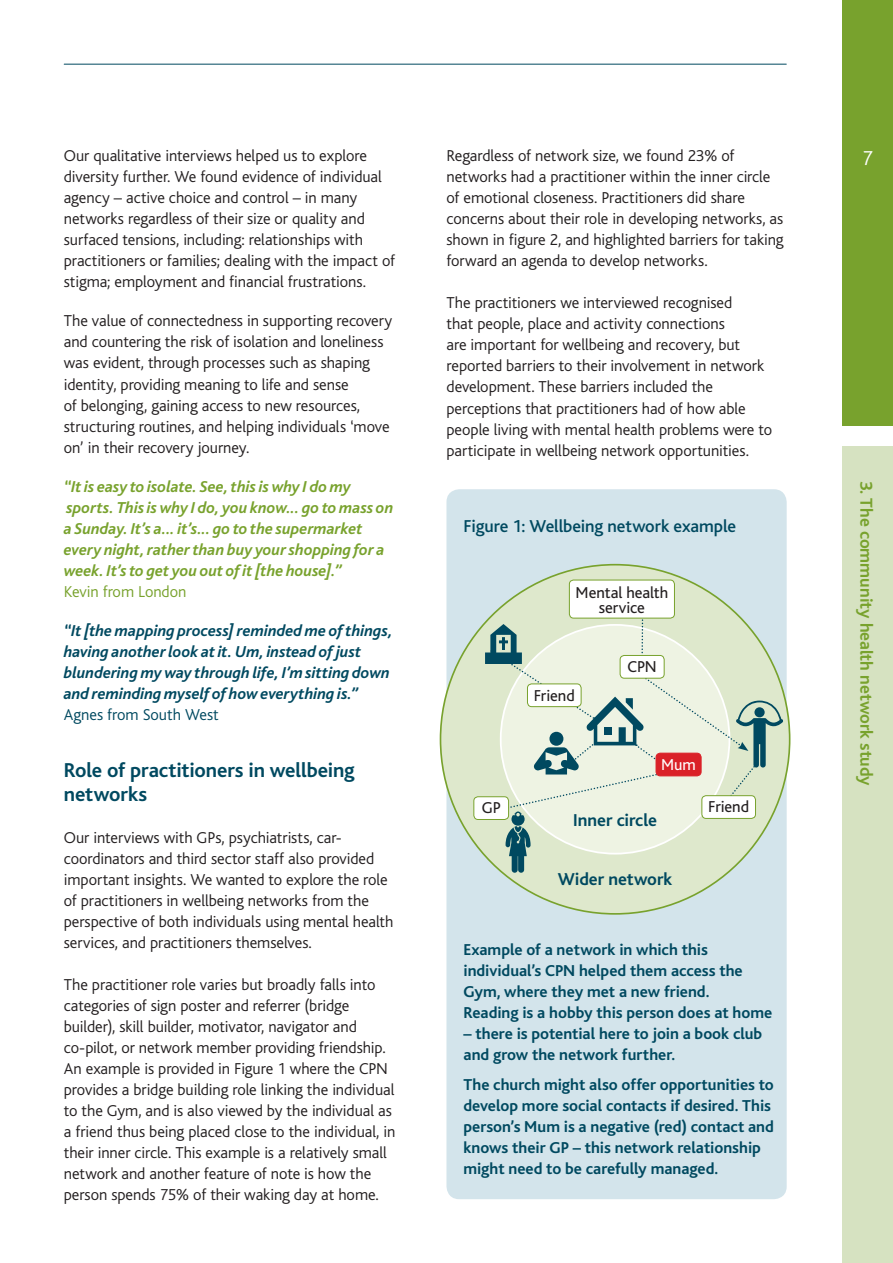
<style>
.page{position:relative;width:893px;height:1263px;background:#fff}
.page>*{position:absolute;margin:0;border:0;box-sizing:border-box;transform-origin:0 0}
.t1{font:700 21px/24px "Bliss Icelandic";letter-spacing:-.01em;color:#004960}
.t2{font:300 21px "Bliss Icelandic";color:#fff}
.t3{font:700 18px "Bliss Icelandic";letter-spacing:-.005em;color:#78a22d}
.t4{font:500 18px "Bliss Icelandic";letter-spacing:-.01em;color:#004960}
.t5{font:700 18px "Bliss Icelandic";color:#004960}
.t6{font:300 16.5px/21px "Bliss Icelandic";letter-spacing:-.005em;color:#231f20}
.t7{font:700 16.5px/21px "Bliss Icelandic";color:#004960}
.t8{font:italic 700 16.5px/21px "Bliss Icelandic";color:#78a22d}
.t9{font:italic 700 16.5px/21px "Bliss Icelandic";color:#004960}
.t10{font:16.5px/15px "Bliss Icelandic";letter-spacing:-.005em;color:#231f20;text-align:center}
.t11{font:300 16.5px "Bliss Icelandic";letter-spacing:-.005em;color:#004960}
.t12{font:300 16.5px "Bliss Icelandic";letter-spacing:-.005em;color:#78a22d}
.t13{font:16.5px "Bliss Icelandic";color:#fff}
</style>
<div class="page">
<div style="left:842px;top:0;width:51px;height:425px;background:#78a22d"></div>
<div style="left:842px;top:446px;width:51px;height:817px;background:#d6e2c1"></div>
<hr style="left:64px;top:64px;width:722px;height:1px;background:#004960">
<div style="left:446px;top:489px;width:341px;height:710px;background:#d3e4eb;border-radius:13px"></div>
<div style="left:440px;top:565px;width:350px;height:349px;background:#dee8cc;border-radius:50%"></div>
<div style="left:569px;top:580px;width:105px;height:38px;background:#fff;border-radius:4px"></div>
<div style="left:569px;top:580px;width:106px;height:38px;border:1px solid #78a22d;border-radius:4px"></div>
<div style="left:474px;top:797px;width:35px;height:22px;background:#fff;border-radius:4px"></div>
<div style="left:473px;top:796px;width:36px;height:24px;border:1px solid #78a22d;border-radius:4px"></div>
<svg style="left:485px;top:610px;width:298px;height:263px"></svg>
<div style="left:702px;top:796px;width:53px;height:22px;background:#fff;border-radius:4px"></div>
<div style="left:701px;top:795px;width:55px;height:24px;border:1px solid #78a22d;border-radius:4px"></div>
<div style="left:620px;top:655px;width:44px;height:23px;background:#fff;border-radius:4px"></div>
<div style="left:620px;top:655px;width:44px;height:23px;border:1px solid #78a22d;border-radius:4px"></div>
<p class="t6" style="left:64px;top:146px;width:333px">Our qualitative interviews helped us to explore diversity further. We found evidence of individual agency – active choice and control – in many networks regardless of their size or quality and surfaced tensions, including: relationships with practitioners or families; dealing with the impact of stigma; employment and financial frustrations.</p>
<p class="t6" style="left:64px;top:311px;width:330px">The value of connectedness in supporting recovery and countering the risk of isolation and loneliness was evident, through processes such as shaping identity, providing meaning to life and sense<br>of belonging, gaining access to new resources, structuring routines, and helping individuals ‘move on’ in their recovery journey.</p>
<p class="t8" style="left:64px;top:476px;width:331px">“It is easy to isolate. See, this is why I do my sports. This is why I do, you know... go to mass on a Sunday. It’s a... it’s... go to the supermarket every night, rather than buy your shopping for a week. It’s to get you out of it [the house].”</p>
<p class="t12" style="left:64px;top:582px;width:124px">Kevin from London</p>
<p class="t9" style="left:64px;top:620px;width:330px">“It [the mapping process] reminded me of things, having another look at it. Um, instead of just blundering my way through life, I’m sitting down and reminding myself of how everything is.”</p>
<p class="t11" style="left:64px;top:705px;width:157px">Agnes from South West</p>
<p class="t1" style="left:64px;top:758px;width:292px">Role of practitioners in wellbeing networks</p>
<p class="t6" style="left:64px;top:827px;width:331px">Our interviews with GPs, psychiatrists, car&shy;coordinators and third sector staff also provided important insights. We wanted to explore the role of practitioners in wellbeing networks from the perspective of both individuals using mental health services, and practitioners themselves.</p>
<p class="t6" style="left:64px;top:974px;width:333px">The practitioner role varies but broadly falls into categories of sign poster and referrer (bridge builder), skill builder, motivator, navigator and co-pilot, or network member providing friendship.<br>An example is provided in Figure 1 where the CPN provides a bridge building role linking the individual to the Gym, and is also viewed by the individual as a friend thus being placed close to the individual, in their inner circle. This example is a relatively small network and another feature of note is how the person spends 75% of their waking day at home.</p>
<p class="t6" style="left:446px;top:146px;width:339px">Regardless of network size, we found 23% of networks had a practitioner within the inner circle of emotional closeness. Practitioners did share concerns about their role in developing networks, as shown in figure 2, and highlighted barriers for taking forward an agenda to develop networks.</p>
<p class="t6" style="left:446px;top:293px;width:327px">The practitioners we interviewed recognised<br>that people, place and activity connections<br>are important for wellbeing and recovery, but reported barriers to their involvement in network development. These barriers included the perceptions that practitioners had of how able people living with mental health problems were to participate in wellbeing network opportunities.</p>
<p class="t4" style="left:463px;top:516px;width:274px">Figure 1: Wellbeing network example</p>
<p class="t10" style="left:576px;top:585px;width:94px">Mental health service</p>
<p class="t10" style="left:482px;top:800px;width:21px">GP</p>
<p class="t10" style="left:534px;top:688px;width:42px">Friend</p>
<p class="t10" style="left:627px;top:659px;width:31px">CPN</p>
<p class="t13" style="left:661px;top:756px;width:36px">Mum</p>
<p class="t5" style="left:573px;top:811px;width:85px">Inner circle</p>
<p class="t10" style="left:708px;top:800px;width:42px">Friend</p>
<p class="t5" style="left:558px;top:870px;width:116px">Wider network</p>
<p class="t7" style="left:463px;top:939px;width:310px">Example of a network in which this individual’s CPN helped them access the Gym, where they met a new friend.<br>Reading is a hobby this person does at home</p>
<p class="t7" style="left:463px;top:1023px;width:300px">– there is potential here to join a book club and grow the network further.</p>
<p class="t7" style="left:463px;top:1074px;width:312px">The church might also offer opportunities to develop more social contacts if desired. This person’s Mum is a negative (red) contact and knows their GP – this network relationship might need to be carefully managed.</p>
<p class="t2" style="left:862px;top:147px;width:12px">7</p>
<p class="t3" style="left:876px;top:480px;width:307px;rotate:90deg">3. The community health network study</p>
</div>
